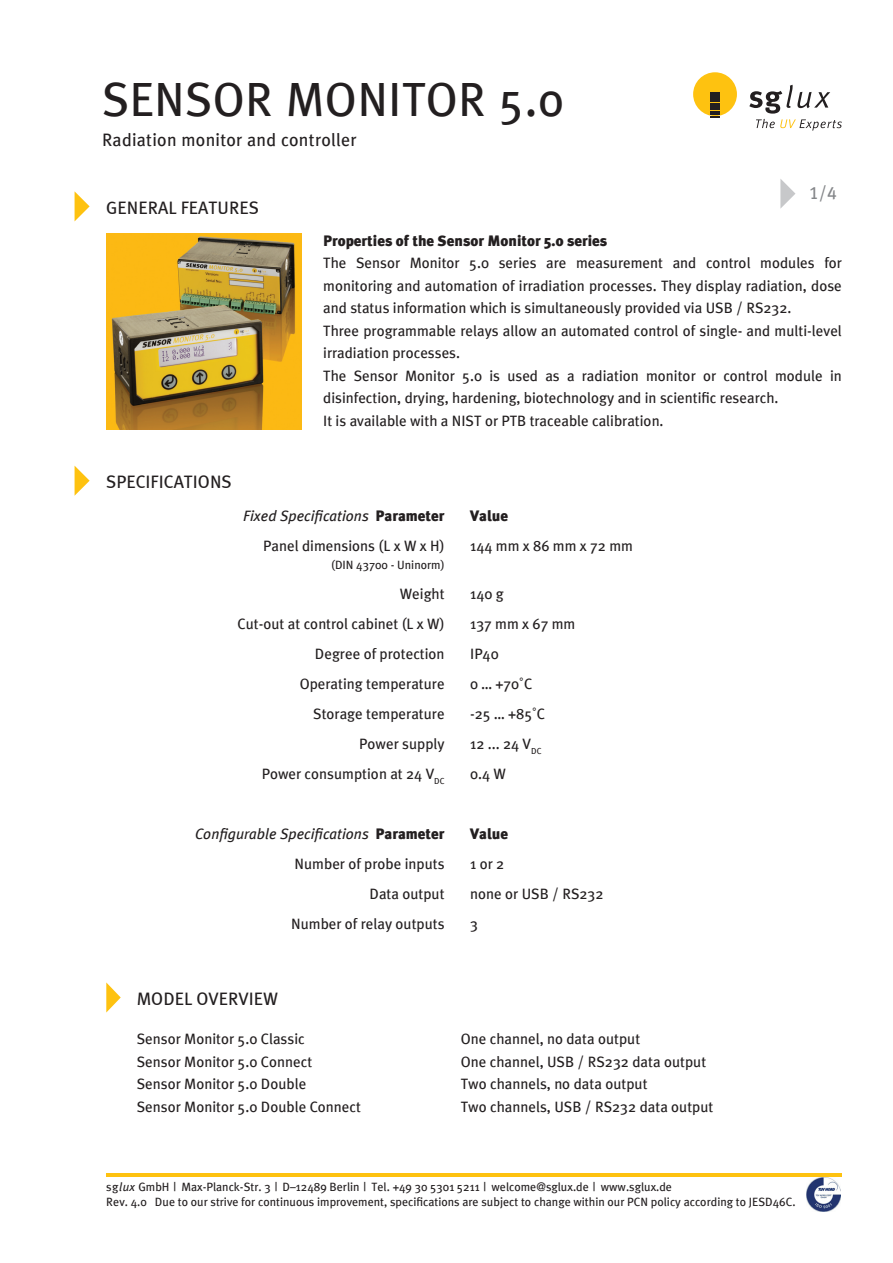
<style>
.page{position:relative;width:893px;height:1263px;background:#fff}
.page>*{position:absolute;margin:0;border:0;box-sizing:border-box;transform-origin:0 0}
.t1{font:48px "Meta Plus";letter-spacing:.005em;color:#231f20}
.t2{font:18px "Meta Plus Book Caps";color:#231f20}
.t3{font:18px "Meta Plus";letter-spacing:.01em;color:#231f20}
.t4{font:18px "Meta Plus Book Caps";color:#848689}
.t5{font:15px/30px "Meta Plus";color:#231f20}
.t6{font:900 15px "Meta Plus";color:#231f20}
.t7{font:12px/15px "Meta Plus";color:#231f20}
.s1{font-style:italic}
.s2{font-weight:900}
</style>
<div class="page">
<svg style="left:75px;top:192px;width:15px;height:29px"></svg>
<img style="left:106px;top:234px;width:196px;height:196px">
<svg style="left:780px;top:179px;width:15px;height:30px"></svg>
<svg style="left:75px;top:466px;width:15px;height:30px"></svg>
<svg style="left:749px;top:85px;width:93px;height:46px"></svg>
<div style="left:693px;top:72px;width:44px;height:44px;background:#fec210;border-radius:50%"></div>
<div style="left:710px;top:92px;width:10px;height:5px;background:#231f20"></div>
<hr style="left:710px;top:98px;width:10px;height:4px;background:#231f20">
<svg style="left:710px;top:103px;width:10px;height:15px"></svg>
<hr style="left:106px;top:1173px;width:736px;height:3px;background:#fec210">
<img style="left:806px;top:1178px;width:34px;height:34px">
<svg style="left:106px;top:982px;width:15px;height:30px"></svg>
<h1 class="t1" style="left:102px;top:72px;width:463px">SENSOR MONITOR 5.0</h1>
<p class="t3" style="left:102px;top:129px;width:256px">Radiation monitor and controller</p>
<p class="t2" style="left:106px;top:197px;width:154px">GENERAL FEATURES</p>
<p class="t4" style="left:809px;top:182px;width:29px">1/4</p>
<p class="t2" style="left:106px;top:471px;width:127px">SPECIFICATIONS</p>
<p class="t6" style="left:323px;top:232px;width:286px">Properties of the Sensor Monitor 5.0 series</p>
<p class="t5" style="left:323px;top:252px;width:520px;line-height:22.5px">The Sensor Monitor 5.0 series are measurement and control modules for monitoring and automation of irradiation processes. They display radiation, dose and status information which is simultaneously provided via USB / RS232.<br>Three programmable relays allow an automated control of single- and multi-level irradiation processes.<br>The Sensor Monitor 5.0 is used as a radiation monitor or control module in disinfection, drying, hardening, biotechnology and in scientific research.<br>It is available with a NIST or PTB traceable calibration.</p>
<p class="t5" style="left:243px;top:501px;width:203px;text-align:right"><span class="s1">Fixed Specifications</span> <span class="s2">Parameter<br></span>Panel dimensions (L x W x H)</p>
<p class="t7" style="left:331px;top:558px;width:115px">(DIN 43700 - Uninorm)</p>
<p class="t5" style="left:237px;top:579px;width:209px;text-align:right">Weight<br>Cut-out at control cabinet (L x W)<br>Degree of protection<br>Operating temperature<br>Storage temperature<br>Power supply<br>Power consumption at 24 V<sub>DC</sub></p>
<p class="t5" style="left:195px;top:819px;width:251px;text-align:right"><span class="s1">Configurable Specifications</span> <span class="s2">Parameter<br></span>Number of probe inputs<br>Data output<br>Number of relay outputs</p>
<p class="t6" style="left:470px;top:507px;width:39px">Value</p>
<p class="t5" style="left:470px;top:531px;width:164px">144 mm x 86 mm x 72 mm</p>
<p class="t5" style="left:470px;top:579px;width:107px">140 g<br>137 mm x 67 mm<br>IP40<br>0 … +70˚C<br>-25 … +85˚C<br>12 ... 24 V<sub>DC<br></sub>0.4 W</p>
<p class="t6" style="left:470px;top:825px;width:39px">Value</p>
<p class="t5" style="left:470px;top:849px;width:135px">1 or 2<br>none or USB / RS232<br>3</p>
<p class="t2" style="left:137px;top:988px;width:143px">MODEL OVERVIEW</p>
<p class="t5" style="left:137px;top:1024px;width:170px">Sensor Monitor 5.0 Classic</p>
<p class="t5" style="left:461px;top:1024px;width:181px">One channel, no data output</p>
<p class="t5" style="left:137px;top:1046px;width:177px">Sensor Monitor 5.0 Connect</p>
<p class="t5" style="left:461px;top:1046px;width:247px">One channel, USB / RS232 data output</p>
<p class="t5" style="left:137px;top:1069px;width:171px">Sensor Monitor 5.0 Double</p>
<p class="t5" style="left:461px;top:1069px;width:188px">Two channels, no data output</p>
<p class="t5" style="left:137px;top:1091px;width:226px">Sensor Monitor 5.0 Double Connect</p>
<p class="t5" style="left:461px;top:1091px;width:254px">Two channels, USB / RS232 data output</p>
<p class="t7" style="left:106px;top:1179px;width:691px">sg<span class="s1">lux</span> GmbH | Max-Planck-Str. 3 | D–12489 Berlin | Tel. +49 30 5301 5211 | welcome@sglux.de | www.sglux.de<br>Rev. 4.0 Due to our strive for continuous improvement, specifications are subject to change within our PCN policy according to JESD46C.</p>
</div>
